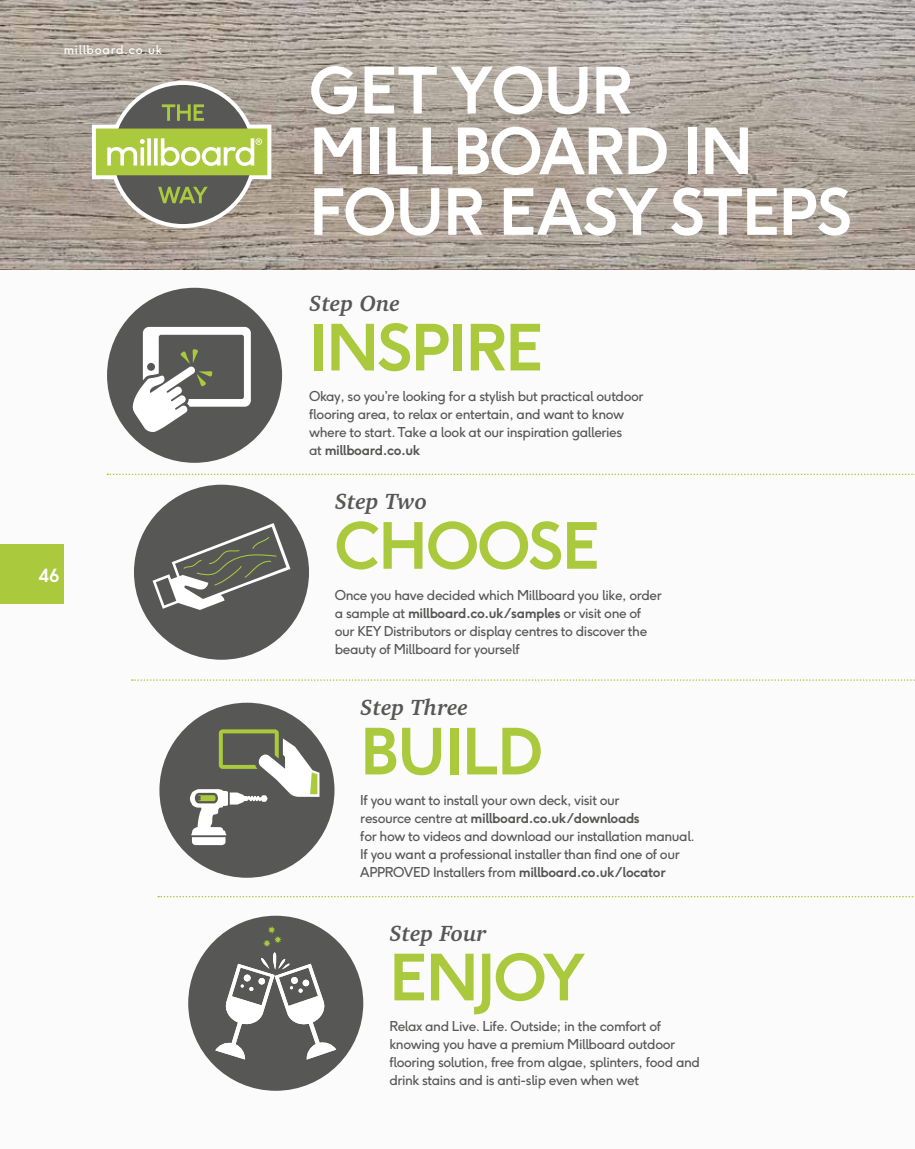
<style>
.page{position:relative;width:915px;height:1149px;background:#fff}
.page>*{position:absolute;margin:0;border:0;box-sizing:border-box;transform-origin:0 0}
.t1{font:700 63px/60.6px "F37 Ginger";letter-spacing:-.02em;color:#fff}
.t2{font:700 63px "F37 Ginger";letter-spacing:-.02em;color:#aac93c}
.t3{font:italic 700 22.5px "Charter IT Cby BT";color:#575756}
.t4{font:700 18px "F37 Ginger";color:#fff}
.t5{font:13.5px/18px "F37 Ginger";letter-spacing:-.03em;color:#575756}
.t6{font:12px "F37 Ginger";letter-spacing:.06em;color:#fff}
.s1{font-weight:700}
</style>
<div class="page">
<div style="left:0;top:0;width:914px;height:1148px;background:#fbfbfb"></div>
<img style="left:0;top:0;width:914px;height:269px">
<div style="left:107px;top:288px;width:175px;height:174px;background:#575756;border-radius:50%"></div>
<svg style="left:132px;top:327px;width:119px;height:105px"></svg>
<div style="left:159px;top:702px;width:175px;height:175px;background:#575756;border-radius:50%"></div>
<svg style="left:190px;top:729px;width:129px;height:115px"></svg>
<div style="left:134px;top:484px;width:175px;height:175px;background:#575756;border-radius:50%"></div>
<svg style="left:152px;top:523px;width:138px;height:86px"></svg>
<div style="left:188px;top:915px;width:175px;height:175px;background:#575756;border-radius:50%"></div>
<svg style="left:215px;top:925px;width:121px;height:134px"></svg>
<svg style="left:107px;top:473px;width:808px;height:2px"></svg>
<svg style="left:132px;top:679px;width:783px;height:1px"></svg>
<svg style="left:158px;top:895px;width:757px;height:2px"></svg>
<svg style="left:88px;top:77px;width:187px;height:155px;background:#9da079"></svg>
<div style="left:0;top:544px;width:64px;height:60px;background:#aac93c"></div>
<p class="t6" style="left:64px;top:45px;width:100px">millboard.co.uk</p>
<h3 class="t4" style="left:38px;top:567px;width:23px">46</h3>
<h1 class="t1" style="left:309px;top:66px;width:544px">GET YOUR<br>MILLBOARD IN<br>FOUR EASY STEPS</h1>
<h2 class="t3" style="left:309px;top:289px;width:92px">Step One</h2>
<h1 class="t2" style="left:309px;top:320px;width:235px">INSPIRE</h1>
<p class="t5" style="left:309px;top:388px;width:336px">Okay, so you’re looking for a stylish but practical outdoor flooring area, to relax or entertain, and want to know where to start. Take a look at our inspiration galleries<br>at <span class="s1">millboard.co.uk</span></p>
<h2 class="t3" style="left:334px;top:487px;width:94px">Step Two</h2>
<h1 class="t2" style="left:334px;top:518px;width:266px">CHOOSE</h1>
<p class="t5" style="left:334px;top:586px;width:328px">Once you have decided which Millboard you like, order a sample at <span class="s1">millboard.co.uk/samples</span> or visit one of our KEY Distributors or display centres to discover the beauty of Millboard for yourself</p>
<h2 class="t3" style="left:360px;top:692px;width:109px">Step Three</h2>
<h1 class="t2" style="left:360px;top:723px;width:184px">BUILD</h1>
<p class="t5" style="left:360px;top:792px;width:336px">If you want to install your own deck, visit our<br>resource centre at <span class="s1">millboard.co.uk/downloads<br></span>for how to videos and download our installation manual.<br>If you want a professional installer than find one of our APPROVED Installers from <span class="s1">millboard.co.uk/locator</span></p>
<h2 class="t3" style="left:389px;top:918px;width:99px">Step Four</h2>
<h1 class="t2" style="left:389px;top:949px;width:197px">ENJOY</h1>
<p class="t5" style="left:389px;top:1018px;width:312px">Relax and Live. Life. Outside; in the comfort of knowing you have a premium Millboard outdoor flooring solution, free from algae, splinters, food and drink stains and is anti-slip even when wet</p>
</div>
